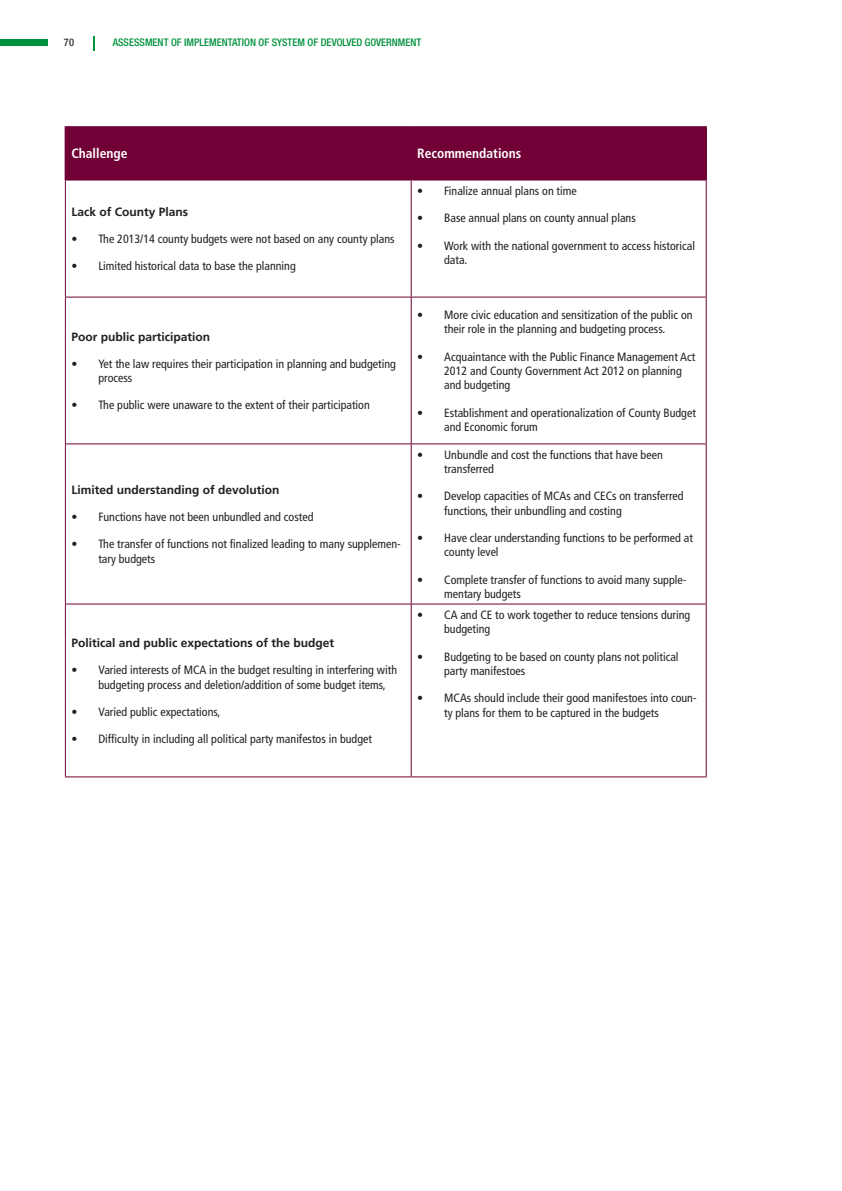
<style>
.page{position:relative;width:842px;height:1191px;background:#fff}
.page>*{position:absolute;margin:0;border:0;box-sizing:border-box;transform-origin:0 0}
.t1{font:700 condensed 13.5px "Frutiger";letter-spacing:.005em;color:#fff}
.t2{font:condensed 12px/14.4px "Frutiger";letter-spacing:.005em;color:#231f20}
.t3{font:700 12px "Frutiger";letter-spacing:.005em;color:#231f20}
.t4{font:500 condensed 10.5px "Helvetica Neue LT Com";letter-spacing:.005em;color:#00913e}
.t5{font:500 condensed 10.5px "Helvetica Neue LT Com";color:#393536}
</style>
<div class="page">
<div style="left:0;top:40px;width:47px;height:6px;background:#00913e"></div>
<svg style="left:93px;top:37px;width:1px;height:14px"></svg>
<div style="left:66px;top:128px;width:639px;height:51px;background:#700035"></div>
<hr style="left:65px;top:126px;width:346px;height:2px;background:#700035">
<hr style="left:65px;top:128px;width:1px;height:51px;background:#700035">
<hr style="left:411px;top:126px;width:296px;height:2px;background:#700035">
<hr style="left:410px;top:128px;width:2px;height:51px;background:#700035">
<hr style="left:705px;top:128px;width:2px;height:51px;background:#700035">
<hr style="left:65px;top:179px;width:346px;height:1px;background:#700035">
<hr style="left:411px;top:179px;width:296px;height:1px;background:#700035">
<hr style="left:65px;top:180px;width:1px;height:117px;background:#700035">
<hr style="left:411px;top:180px;width:1px;height:117px;background:#700035">
<hr style="left:706px;top:180px;width:1px;height:117px;background:#700035">
<hr style="left:65px;top:297px;width:346px;height:1px;background:#700035">
<hr style="left:65px;top:297px;width:1px;height:146px;background:#700035">
<hr style="left:411px;top:297px;width:296px;height:1px;background:#700035">
<hr style="left:411px;top:297px;width:1px;height:146px;background:#700035">
<hr style="left:706px;top:297px;width:1px;height:146px;background:#700035">
<hr style="left:65px;top:443px;width:346px;height:1px;background:#700035">
<hr style="left:65px;top:444px;width:1px;height:159px;background:#700035">
<hr style="left:411px;top:443px;width:296px;height:1px;background:#700035">
<hr style="left:411px;top:444px;width:1px;height:159px;background:#700035">
<hr style="left:706px;top:444px;width:1px;height:159px;background:#700035">
<hr style="left:65px;top:603px;width:346px;height:1px;background:#700035">
<hr style="left:65px;top:604px;width:1px;height:172px;background:#700035">
<hr style="left:411px;top:603px;width:296px;height:1px;background:#700035">
<hr style="left:411px;top:604px;width:1px;height:172px;background:#700035">
<hr style="left:706px;top:604px;width:1px;height:172px;background:#700035">
<hr style="left:65px;top:776px;width:346px;height:1px;background:#700035">
<hr style="left:411px;top:776px;width:296px;height:1px;background:#700035">
<p class="t5" style="left:64px;top:39px;width:12px">70</p>
<p class="t4" style="left:113px;top:39px;width:310px">ASSESSMENT OF IMPLEMENTATION OF SYSTEM OF DEVOLVED GOVERNMENT</p>
<p class="t1" style="left:71px;top:146px;width:57px">Challenge</p>
<p class="t1" style="left:417px;top:146px;width:105px">Recommendations</p>
<p class="t3" style="left:71px;top:205px;width:118px">Lack of County Plans</p>
<p class="t2" style="left:71px;top:232px;width:325px">• The 2013/14 county budgets were not based on any county plans</p>
<p class="t2" style="left:71px;top:259px;width:226px">• Limited historical data to base the planning</p>
<p class="t3" style="left:71px;top:329px;width:140px">Poor public participation</p>
<p class="t2" style="left:98px;top:356px;width:299px;text-indent:-27px">• Yet the law requires their participation in planning and budgeting process</p>
<p class="t2" style="left:71px;top:398px;width:300px">• The public were unaware to the extent of their participation</p>
<p class="t3" style="left:71px;top:483px;width:209px">Limited understanding of devolution</p>
<p class="t2" style="left:71px;top:510px;width:244px">• Functions have not been unbundled and costed</p>
<p class="t2" style="left:98px;top:537px;width:304px;text-indent:-27px">• The transfer of functions not fnalized leading to many supplemen&shy;tary budgets</p>
<p class="t3" style="left:71px;top:636px;width:264px">Political and public expectations of the budget</p>
<p class="t2" style="left:98px;top:663px;width:300px;text-indent:-27px">• Varied interests of MCA in the budget resulting in interfering with budgeting process and deletion/addition of some budget items,</p>
<p class="t2" style="left:71px;top:704px;width:150px">• Varied public expectations,</p>
<p class="t2" style="left:71px;top:731px;width:302px">• Diffculty in including all political party manifestos in budget</p>
<p class="t2" style="left:417px;top:184px;width:161px">• Finalize annual plans on time</p>
<p class="t2" style="left:417px;top:211px;width:220px">• Base annual plans on county annual plans</p>
<p class="t2" style="left:444px;top:238px;width:252px;text-indent:-27px">• Work with the national government to access historical data.</p>
<p class="t2" style="left:417px;top:308px;width:277px;text-align:center">• More civic education and sensitization of the public on their role in the planning and budgeting process.</p>
<p class="t2" style="left:444px;top:349px;width:253px;text-indent:-27px">• Acquaintance with the Public Finance Management Act<br>2012 and County Government Act 2012 on planning and budgeting</p>
<p class="t2" style="left:444px;top:405px;width:253px;text-indent:-27px">• Establishment and operationalization of County Budget and Economic forum</p>
<p class="t2" style="left:444px;top:447px;width:220px;text-indent:-27px">• Unbundle and cost the functions that have been transferred</p>
<p class="t2" style="left:444px;top:489px;width:241px;text-indent:-27px">• Develop capacities of MCAs and CECs on transferred functions, their unbundling and costing</p>
<p class="t2" style="left:444px;top:531px;width:250px;text-indent:-27px">• Have clear understanding functions to be performed at county level</p>
<p class="t2" style="left:444px;top:572px;width:244px;text-indent:-27px">• Complete transfer of functions to avoid many supple&shy;mentary budgets</p>
<p class="t2" style="left:444px;top:608px;width:248px;text-indent:-27px">• CA and CE to work together to reduce tensions during budgeting</p>
<p class="t2" style="left:444px;top:649px;width:236px;text-indent:-27px">• Budgeting to be based on county plans not political party manifestoes</p>
<p class="t2" style="left:444px;top:691px;width:254px;text-indent:-27px">• MCAs should include their good manifestoes into coun&shy;ty plans for them to be captured in the budgets</p>
</div>
